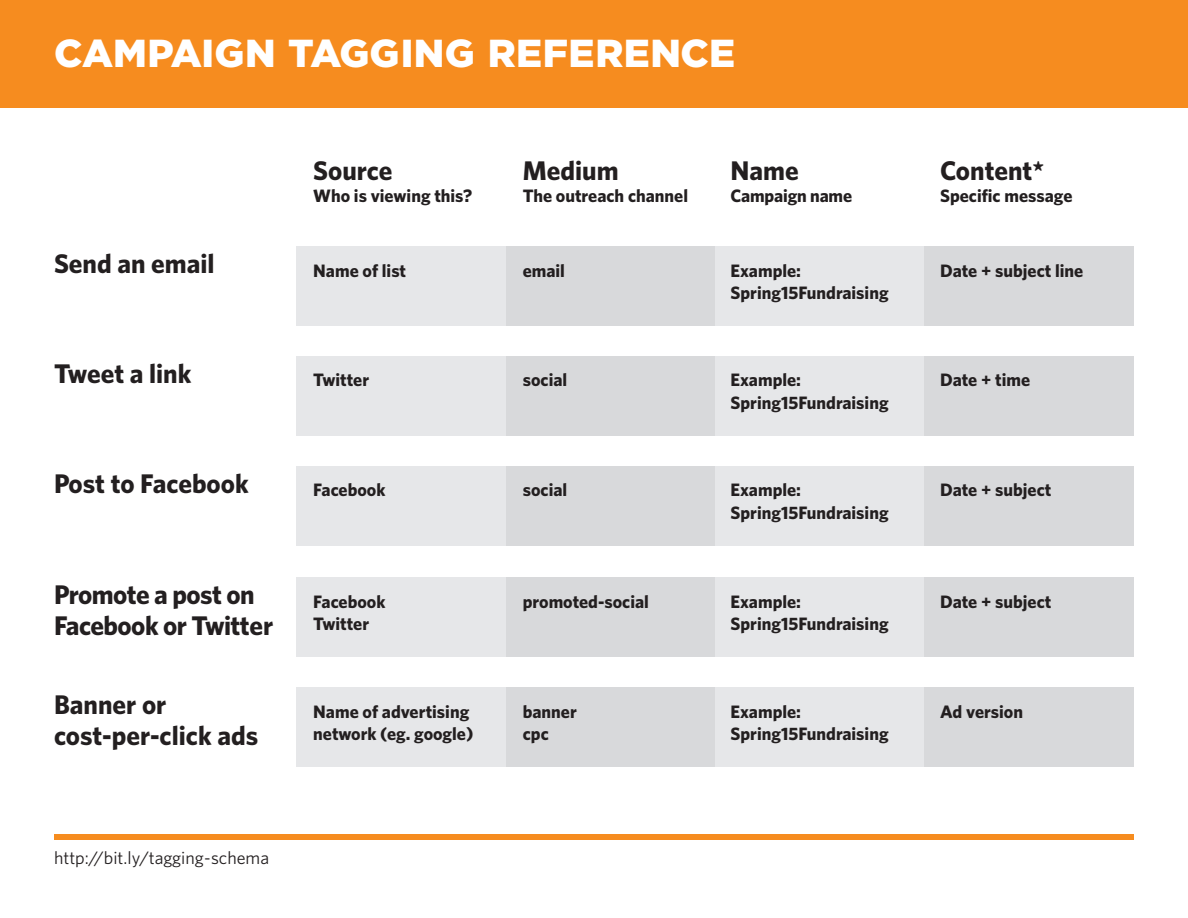
<style>
.page{position:relative;width:1188px;height:918px;background:#fff}
.page>*{position:absolute;margin:0;border:0;box-sizing:border-box;transform-origin:0 0}
.t1{font:900 39px "Gotham HTF";letter-spacing:.005em;color:#fff}
.t2{font:700 27px/31.5px "Whitney HTF";color:#231f20}
.t3{font:700 27px/31.5px "Whitney HTF";letter-spacing:-.02em;color:#231f20}
.t4{font:700 18px/22.5px "Whitney HTF";color:#231f20}
.t5{font:18px "Whitney HTF";color:#231f20}
</style>
<div class="page">
<div style="left:296px;top:577px;width:210px;height:79px;background:#e6e7e9"></div>
<div style="left:506px;top:577px;width:209px;height:79px;background:#d8d9db"></div>
<div style="left:715px;top:577px;width:210px;height:79px;background:#e6e7e9"></div>
<div style="left:925px;top:577px;width:209px;height:79px;background:#d8d9db"></div>
<div style="left:296px;top:246px;width:210px;height:80px;background:#e6e7e9"></div>
<div style="left:506px;top:246px;width:209px;height:80px;background:#d8d9db"></div>
<div style="left:715px;top:246px;width:210px;height:80px;background:#e6e7e9"></div>
<div style="left:925px;top:246px;width:209px;height:80px;background:#d8d9db"></div>
<div style="left:296px;top:356px;width:210px;height:80px;background:#e6e7e9"></div>
<div style="left:506px;top:356px;width:209px;height:80px;background:#d8d9db"></div>
<div style="left:715px;top:356px;width:210px;height:80px;background:#e6e7e9"></div>
<div style="left:925px;top:356px;width:209px;height:80px;background:#d8d9db"></div>
<div style="left:296px;top:466px;width:210px;height:80px;background:#e6e7e9"></div>
<div style="left:506px;top:466px;width:209px;height:80px;background:#d8d9db"></div>
<div style="left:715px;top:466px;width:210px;height:80px;background:#e6e7e9"></div>
<div style="left:925px;top:466px;width:209px;height:80px;background:#d8d9db"></div>
<div style="left:296px;top:687px;width:210px;height:80px;background:#e6e7e9"></div>
<div style="left:506px;top:687px;width:209px;height:80px;background:#d8d9db"></div>
<div style="left:715px;top:687px;width:210px;height:80px;background:#e6e7e9"></div>
<div style="left:925px;top:687px;width:209px;height:80px;background:#d8d9db"></div>
<div style="left:54px;top:834px;width:1080px;height:6px;background:#f68c1f"></div>
<div style="left:0;top:0;width:1188px;height:108px;background:#f68c1f"></div>
<h1 class="t1" style="left:54px;top:31px;width:683px">CAMPAIGN TAGGING REFERENCE</h1>
<h2 class="t2" style="left:313px;top:154px;width:81px">Source</h2>
<p class="t4" style="left:313px;top:184px;width:160px">Who is viewing this?</p>
<h2 class="t2" style="left:523px;top:154px;width:97px">Medium</h2>
<p class="t4" style="left:523px;top:184px;width:167px">The outreach channel</p>
<h2 class="t2" style="left:731px;top:154px;width:70px">Name</h2>
<p class="t4" style="left:731px;top:184px;width:123px">Campaign name</p>
<h2 class="t2" style="left:940px;top:154px;width:106px">Content*</h2>
<p class="t4" style="left:940px;top:184px;width:134px">Specific message</p>
<h2 class="t2" style="left:54px;top:247px;width:162px">Send an email</h2>
<p class="t4" style="left:313px;top:259px;width:94px">Name of list</p>
<p class="t4" style="left:523px;top:259px;width:44px">email</p>
<p class="t4" style="left:731px;top:259px;width:160px">Example:<br>Spring15Fundraising</p>
<p class="t4" style="left:940px;top:259px;width:145px">Date + subject line</p>
<h2 class="t2" style="left:54px;top:357px;width:139px">Tweet a link</h2>
<p class="t4" style="left:313px;top:368px;width:57px">Twitter</p>
<p class="t4" style="left:523px;top:368px;width:46px">social</p>
<p class="t4" style="left:731px;top:368px;width:160px">Example:<br>Spring15Fundraising</p>
<p class="t4" style="left:940px;top:368px;width:91px">Date + time</p>
<h2 class="t2" style="left:54px;top:467px;width:196px">Post to Facebook</h2>
<p class="t4" style="left:313px;top:478px;width:74px">Facebook</p>
<p class="t4" style="left:523px;top:478px;width:46px">social</p>
<p class="t4" style="left:731px;top:478px;width:160px">Example:<br>Spring15Fundraising</p>
<p class="t4" style="left:940px;top:478px;width:113px">Date + subject</p>
<h2 class="t3" style="left:54px;top:578px;width:221px">Promote a post on<br>Facebook or Twitter</h2>
<p class="t4" style="left:313px;top:590px;width:74px">Facebook<br>Twitter</p>
<p class="t4" style="left:523px;top:590px;width:128px">promoted-social</p>
<p class="t4" style="left:731px;top:590px;width:160px">Example:<br>Spring15Fundraising</p>
<p class="t4" style="left:940px;top:590px;width:113px">Date + subject</p>
<h2 class="t2" style="left:54px;top:688px;width:206px">Banner or cost-per-click ads</h2>
<p class="t4" style="left:313px;top:700px;width:162px">Name of advertising network (eg. google)</p>
<p class="t4" style="left:523px;top:700px;width:56px">banner cpc</p>
<p class="t4" style="left:731px;top:700px;width:160px">Example:<br>Spring15Fundraising</p>
<p class="t4" style="left:940px;top:700px;width:84px">Ad version</p>
<p class="t5" style="left:54px;top:847px;width:217px">http://bit.ly/tagging-schema</p>
</div>
